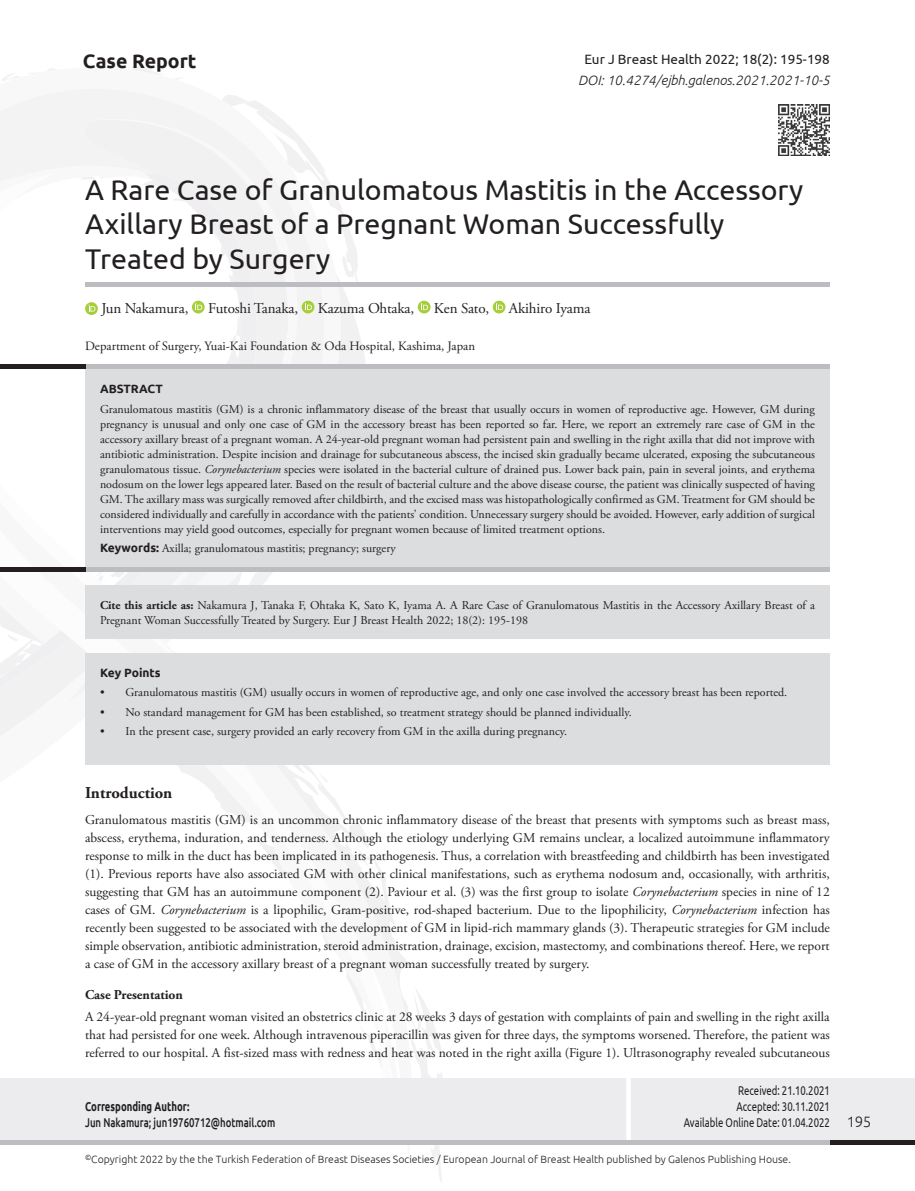
<style>
.page{position:relative;width:915px;height:1191px;background:#fff}
.page>*{position:absolute;margin:0;border:0;box-sizing:border-box;transform-origin:0 0}
._1__BASLIK{font:28.5px/34.5px "Ubuntu";color:#231f20}
.t1{font:700 19.5px "Ubuntu";color:#231f20}
.ANA_BASLIK{font:700 16.5px "Adobe Garamond Pro";color:#231f20}
.YAZARLAR{font:15px "Adobe Garamond Pro";letter-spacing:-.01em;color:#231f20}
.t2{font:300 15px "Ubuntu";color:#231f20}
.YAZI{font:13.5px/18px "Adobe Garamond Pro";color:#231f20;text-align:justify}
.DOI{font:italic 300 13.5px "Ubuntu";color:#231f20}
.SAYFA_ARALIK{font:13.5px "Ubuntu";color:#231f20}
.ARA_BASLIK{font:700 13.5px "Adobe Garamond Pro";color:#231f20}
.t3{font:12.75px "Ubuntu";color:#231f20;scale:.75 1}
.KURUMLAR{font:12.75px "Adobe Garamond Pro";color:#231f20}
.t4{font:500 12.75px "Ubuntu";color:#231f20;scale:.75 1}
.t5{font:700 12.75px "Ubuntu";color:#231f20;scale:.75 1}
.ÖZET{font:12px/15px "Adobe Garamond Pro";color:#231f20;text-align:justify}
.KEYPOINT{font:12px "Adobe Garamond Pro";color:#231f20}
.CİTE_AS{font:12px/15px "Adobe Garamond Pro";color:#231f20}
.KEYPOINT-BOLD{font:700 12px "Ubuntu";color:#231f20}
.ABSTRACT{font:700 12px "Ubuntu";color:#231f20}
.t6{font:300 10.5px "Ubuntu";color:#231f20}
.s1{font-style:italic}
.s2{font-family:"Ubuntu";font-weight:700}
.s3{font-weight:700}
</style>
<div class="page">
<svg style="left:415px;top:990px;width:30px;height:192px"></svg>
<svg style="left:0;top:571px;width:415px;height:574px"></svg>
<div style="left:0;top:1078px;width:914px;height:61px;background:#ececee"></div>
<hr style="left:626px;top:1076px;width:4px;height:65px;background:#fff">
<div style="left:0;top:1139px;width:914px;height:5px;background:#bcbdc0"></div>
<div style="left:829px;top:1139px;width:85px;height:5px;background:#231f20"></div>
<div style="left:85px;top:282px;width:744px;height:5px;background:#bcbdc0"></div>
<img style="left:778px;top:104px;width:51px;height:52px">
<div style="left:85px;top:364px;width:744px;height:5px;background:#bcbdc0"></div>
<hr style="left:85px;top:567px;width:744px;height:4px;background:#bcbdc0">
<div style="left:85px;top:585px;width:744px;height:54px;background:#dcdddf"></div>
<div style="left:85px;top:653px;width:744px;height:111px;background:#dcdddf"></div>
<div style="left:85px;top:369px;width:744px;height:198px;background:#dcdddf"></div>
<svg style="left:0;top:100px;width:366px;height:588px"></svg>
<svg style="left:417px;top:301px;width:13px;height:12px"></svg>
<svg style="left:421px;top:303px;width:7px;height:7px"></svg>
<div style="left:492px;top:301px;width:13px;height:12px;background:#a6ce39;border-radius:50%"></div>
<svg style="left:496px;top:303px;width:7px;height:7px"></svg>
<h2 class="t1" style="left:83px;top:50px;width:115px">Case Report</h2>
<p class="SAYFA_ARALIK" style="left:584px;top:51px;width:247px">Eur J Breast Health 2022; 18(2): 195-198</p>
<p class="DOI" style="left:578px;top:72px;width:253px">DOI: 10.4274/ejbh.galenos.2021.2021-10-5</p>
<p class="_1__BASLIK" style="left:85px;top:171px;width:719px">A Rare Case of Granulomatous Mastitis in the Accessory<br>Axillary Breast of a Pregnant Woman Successfully<br>Treated by Surgery</p>
<p class="YAZARLAR" style="left:101px;top:300px;width:89px">Jun Nakamura,</p>
<p class="YAZARLAR" style="left:208px;top:300px;width:91px">Futoshi Tanaka,</p>
<p class="YAZARLAR" style="left:318px;top:300px;width:98px">Kazuma Ohtaka,</p>
<p class="YAZARLAR" style="left:434px;top:300px;width:57px">Ken Sato,</p>
<p class="YAZARLAR" style="left:509px;top:300px;width:83px">Akihiro Iyama</p>
<p class="KURUMLAR" style="left:85px;top:339px;width:391px">Department of Surgery, Yuai-Kai Foundation &amp; Oda Hospital, Kashima, Japan</p>
<p class="ABSTRACT" style="left:100px;top:382px;width:64px">ABSTRACT</p>
<p class="ÖZET" style="left:100px;top:402px;width:716px">Granulomatous mastitis (GM) is a chronic inflammatory disease of the breast that usually occurs in women of reproductive age. However, GM during pregnancy is unusual and only one case of GM in the accessory breast has been reported so far. Here, we report an extremely rare case of GM in the accessory axillary breast of a pregnant woman. A 24-year-old pregnant woman had persistent pain and swelling in the right axilla that did not improve with antibiotic administration. Despite incision and drainage for subcutaneous abscess, the incised skin gradually became ulcerated, exposing the subcutaneous granulomatous tissue. <span class="s1">Corynebacterium</span> species were isolated in the bacterial culture of drained pus. Lower back pain, pain in several joints, and erythema nodosum on the lower legs appeared later. Based on the result of bacterial culture and the above disease course, the patient was clinically suspected of having GM. The axillary mass was surgically removed after childbirth, and the excised mass was histopathologically confirmed as GM. Treatment for GM should be considered individually and carefully in accordance with the patients’ condition. Unnecessary surgery should be avoided. However, early addition of surgical interventions may yield good outcomes, especially for pregnant women because of limited treatment options.</p>
<p class="ÖZET" style="left:100px;top:541px;width:297px"><span class="s2">Keywords:</span> Axilla; granulomatous mastitis; pregnancy; surgery</p>
<p class="CİTE_AS" style="left:100px;top:598px;width:716px"><span class="s3">Cite this article as:</span> Nakamura J, Tanaka F, Ohtaka K, Sato K, Iyama A. A Rare Case of Granulomatous Mastitis in the Accessory Axillary Breast of a<br>Pregnant Woman Successfully Treated by Surgery. Eur J Breast Health 2022; 18(2): 195-198</p>
<p class="KEYPOINT-BOLD" style="left:100px;top:665px;width:62px">Key Points</p>
<p class="KEYPOINT" style="left:100px;top:685px;width:688px">• Granulomatous mastitis (GM) usually occurs in women of reproductive age, and only one case involved the accessory breast has been reported.</p>
<p class="KEYPOINT" style="left:100px;top:704px;width:533px">• No standard management for GM has been established, so treatment strategy should be planned individually.</p>
<p class="KEYPOINT" style="left:100px;top:724px;width:468px">• In the present case, surgery provided an early recovery from GM in the axilla during pregnancy.</p>
<p class="ANA_BASLIK" style="left:85px;top:783px;width:89px">Introduction</p>
<p class="YAZI" style="left:85px;top:811px;width:746px">Granulomatous mastitis (GM) is an uncommon chronic inflammatory disease of the breast that presents with symptoms such as breast mass, abscess, erythema, induration, and tenderness. Although the etiology underlying GM remains unclear, a localized autoimmune inflammatory response to milk in the duct has been implicated in its pathogenesis. Thus, a correlation with breastfeeding and childbirth has been investigated (1). Previous reports have also associated GM with other clinical manifestations, such as erythema nodosum and, occasionally, with arthritis, suggesting that GM has an autoimmune component (2). Paviour et al. (3) was the first group to isolate <span class="s1">Corynebacterium</span> species in nine of 12 cases of GM. <span class="s1">Corynebacterium</span> is a lipophilic, Gram-positive, rod-shaped bacterium. Due to the lipophilicity, <span class="s1">Corynebacterium</span> infection has recently been suggested to be associated with the development of GM in lipid-rich mammary glands (3). Therapeutic strategies for GM include simple observation, antibiotic administration, steroid administration, drainage, excision, mastectomy, and combinations thereof. Here, we report a case of GM in the accessory axillary breast of a pregnant woman successfully treated by surgery.</p>
<p class="ARA_BASLIK" style="left:85px;top:987px;width:99px">Case Presentation</p>
<p class="YAZI" style="left:85px;top:1008px;width:746px">A 24-year-old pregnant woman visited an obstetrics clinic at 28 weeks 3 days of gestation with complaints of pain and swelling in the right axilla that had persisted for one week. Although intravenous piperacillin was given for three days, the symptoms worsened. Therefore, the patient was referred to our hospital. A fist-sized mass with redness and heat was noted in the right axilla (Figure 1). Ultrasonography revealed subcutaneous</p>
<p class="t5" style="left:85px;top:1099px;width:140px">Corresponding Author:</p>
<p class="t4" style="left:85px;top:1114px;width:255px">Jun Nakamura; jun19760712@hotmail.com</p>
<p class="t3" style="left:738px;top:1083px;width:124px">Received: 21.10.2021</p>
<p class="t3" style="left:736px;top:1099px;width:126px">Accepted: 30.11.2021</p>
<p class="t3" style="left:683px;top:1115px;width:196px">Available Online Date: 01.04.2022</p>
<p class="t6" style="left:85px;top:1152px;width:707px"><sup>©</sup>Copyright 2022 by the the Turkish Federation of Breast Diseases Societies / European Journal of Breast Health published by Galenos Publishing House.</p>
<p class="t2" style="left:846px;top:1112px;width:26px">195</p>
</div>
